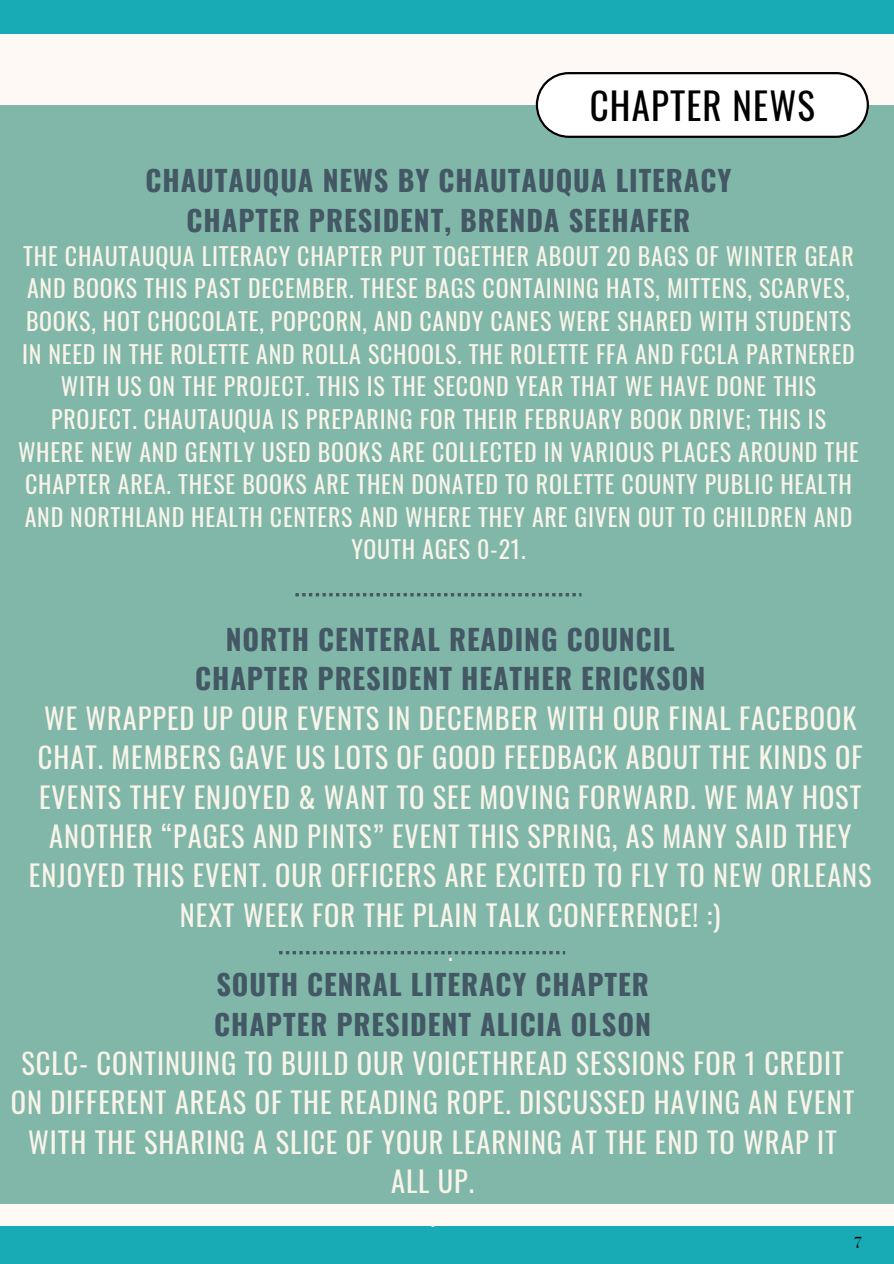
<style>
.page{position:relative;width:894px;height:1264px;background:#fff}
.page>*{position:absolute;margin:0;border:0;box-sizing:border-box;transform-origin:0 0}
.t1{font:36.9px "Oswald";letter-spacing:.03em;color:#000}
.t2{font:28.5px/39.3px "Oswald";letter-spacing:.03em;color:#f9f4ea;text-align:center}
.t3{font:700 28.5px "Oswald";letter-spacing:.03em;color:#435864}
.t4{font:24px/32.7px "Oswald";letter-spacing:.03em;color:#f9f4ea;text-align:center}
.t5{font:16.5px "Bodoni FLF";color:#000}
.s1{font-weight:700;color:#435864}
</style>
<div class="page">
<div style="left:0;top:10px;width:893px;height:1239px;background:#fff9f5"></div>
<div style="left:0;top:1226px;width:893px;height:37px;background:#18aab5"></div>
<div style="left:0;top:0;width:893px;height:33px;background:#18aab5"></div>
<div style="left:0;top:105px;width:893px;height:1098px;background:#81b7a9"></div>
<svg style="left:535px;top:72px;width:333px;height:66px"></svg>
<svg style="left:295px;top:593px;width:286px;height:3px"></svg>
<svg style="left:279px;top:951px;width:286px;height:3px"></svg>
<p class="t1" style="left:589px;top:77px;width:227px">CHAPTER NEWS</p>
<p class="t3" style="left:145px;top:158px;width:587px">CHAUTAUQUA NEWS BY CHAUTAUQUA LITERACY</p>
<p class="t3" style="left:186px;top:198px;width:505px">CHAPTER PRESIDENT, BRENDA SEEHAFER</p>
<p class="t4" style="left:18px;top:238px;width:842px">THE CHAUTAUQUA LITERACY CHAPTER PUT TOGETHER ABOUT 20 BAGS OF WINTER GEAR AND BOOKS THIS PAST DECEMBER. THESE BAGS CONTAINING HATS, MITTENS, SCARVES, BOOKS, HOT CHOCOLATE, POPCORN, AND CANDY CANES WERE SHARED WITH STUDENTS IN NEED IN THE ROLETTE AND ROLLA SCHOOLS. THE ROLETTE FFA AND FCCLA PARTNERED WITH US ON THE PROJECT. THIS IS THE SECOND YEAR THAT WE HAVE DONE THIS PROJECT. CHAUTAUQUA IS PREPARING FOR THEIR FEBRUARY BOOK DRIVE; THIS IS WHERE NEW AND GENTLY USED BOOKS ARE COLLECTED IN VARIOUS PLACES AROUND THE CHAPTER AREA. THESE BOOKS ARE THEN DONATED TO ROLETTE COUNTY PUBLIC HEALTH AND NORTHLAND HEALTH CENTERS AND WHERE THEY ARE GIVEN OUT TO CHILDREN AND YOUTH AGES 0-21.</p>
<h2 class="t2" style="left:29px;top:618px;width:844px"><span class="s1">NORTH CENTERAL READING COUNCIL<br>CHAPTER PRESIDENT HEATHER ERICKSON<br></span>WE WRAPPED UP OUR EVENTS IN DECEMBER WITH OUR FINAL FACEBOOK CHAT. MEMBERS GAVE US LOTS OF GOOD FEEDBACK ABOUT THE KINDS OF EVENTS THEY ENJOYED &amp; WANT TO SEE MOVING FORWARD. WE MAY HOST ANOTHER “PAGES AND PINTS” EVENT THIS SPRING, AS MANY SAID THEY ENJOYED THIS EVENT. OUR OFFICERS ARE EXCITED TO FLY TO NEW ORLEANS NEXT WEEK FOR THE PLAIN TALK CONFERENCE! :)</h2>
<h2 class="t4" style="left:448px;top:933px;width:6px">.</h2>
<h2 class="t2" style="left:11px;top:963px;width:844px"><span class="s1">SOUTH CENRAL LITERACY CHAPTER<br>CHAPTER PRESIDENT ALICIA OLSON<br></span>SCLC- CONTINUING TO BUILD OUR VOICETHREAD SESSIONS FOR 1 CREDIT ON DIFFERENT AREAS OF THE READING ROPE. DISCUSSED HAVING AN EVENT WITH THE SHARING A SLICE OF YOUR LEARNING AT THE END TO WRAP IT ALL UP.</h2>
<h2 class="t4" style="left:430px;top:1199px;width:6px">.</h2>
<h1 class="t5" style="left:853px;top:1233px;width:10px">7</h1>
</div>
